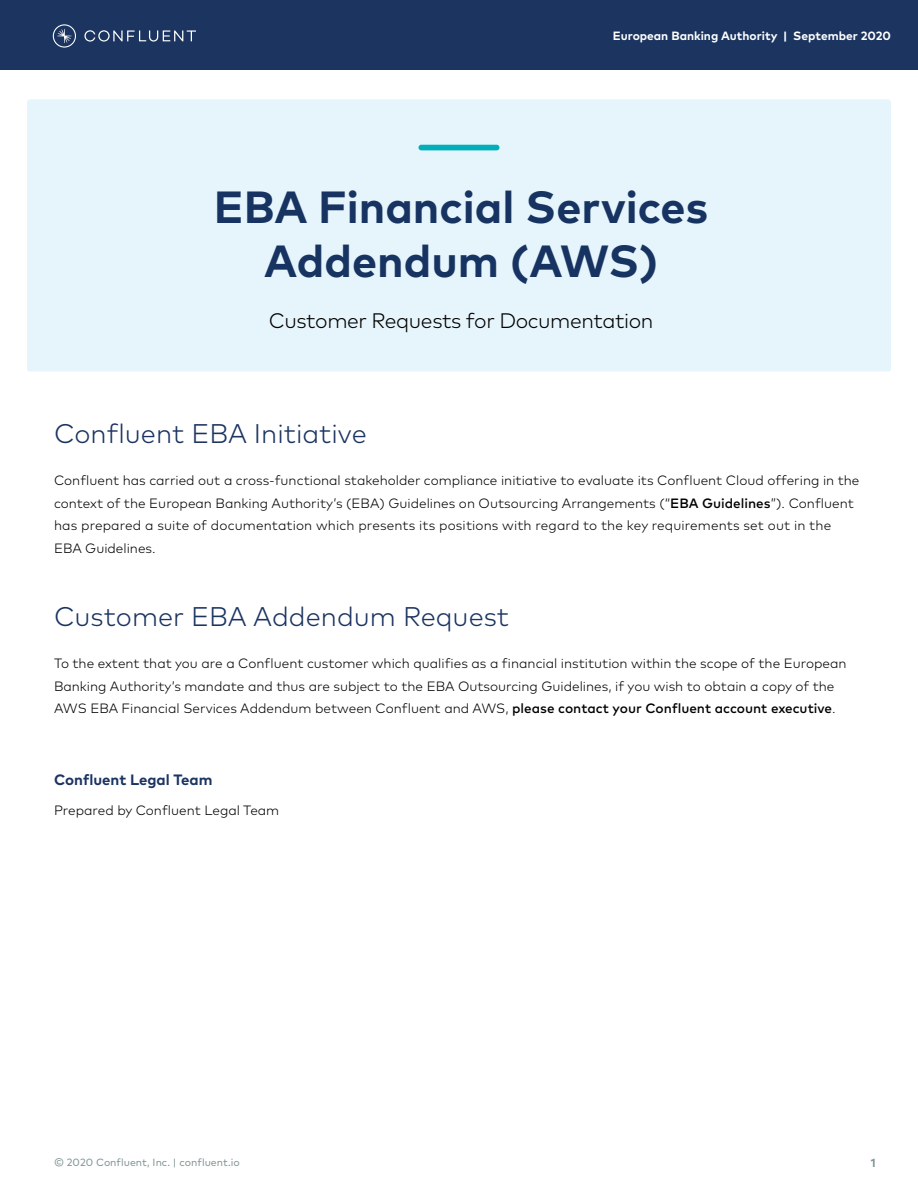
<style>
.page{position:relative;width:918px;height:1188px;background:#fff}
.page>*{position:absolute;margin:0;border:0;box-sizing:border-box;transform-origin:0 0}
.t1{font:700 45px/54px "Mark Pro";color:#173361;text-align:center}
.t2{font:300 27px "Mark Pro";color:#1b3461}
.t3{font:300 21px "Mark Pro";letter-spacing:-.02em;color:#000}
.t4{font:700 15px "Mark Pro";color:#1b3461}
.t5{font:300 13.5px/22.5px "Mark Pro";color:#000}
.t6{font:700 12px "Mark Pro";color:#fff}
.t7{font:700 12px "Mark OT";color:#819494}
.t8{font:10.5px "Mark OT";color:#819494}
.s1{font-weight:500}
</style>
<div class="page">
<div style="left:0;top:0;width:918px;height:69px;background:#1b3460"></div>
<svg style="left:84px;top:30px;width:112px;height:12px"></svg>
<svg style="left:53px;top:24px;width:23px;height:24px"></svg>
<div style="left:27px;top:99px;width:864px;height:273px;background:#e6f5fb;border-radius:3px"></div>
<div style="left:418px;top:145px;width:82px;height:5px;background:#00afba;border-radius:3px"></div>
<p class="t6" style="left:613px;top:27px;width:280px">European Banking Authority | September 2020</p>
<p class="t6" style="left:727px;top:27px;width:166px">European Banking Authority</p>
<h1 class="t1" style="left:214px;top:177px;width:496px">EBA Financial Services<br>Addendum (AWS)</h1>
<h3 class="t3" style="left:269px;top:305px;width:386px">Customer Requests for Documentation</h3>
<h2 class="t2" style="left:54px;top:413px;width:314px">Confluent EBA Initiative</h2>
<p class="t5" style="left:54px;top:468px;width:807px">Confluent has carried out a cross-functional stakeholder compliance initiative to evaluate its Confluent Cloud offering in the context of the European Banking Authority’s (EBA) Guidelines on Outsourcing Arrangements (“<span class="s1">EBA Guidelines</span>”). Confluent has prepared a suite of documentation which presents its positions with regard to the key requirements set out in the EBA Guidelines.</p>
<h2 class="t2" style="left:54px;top:596px;width:457px">Customer EBA Addendum Request</h2>
<p class="t5" style="left:54px;top:651px;width:794px">To the extent that you are a Confluent customer which qualifies as a financial institution within the scope of the European<br>Banking Authority’s mandate and thus are subject to the EBA Outsourcing Guidelines, if you wish to obtain a copy of the<br>AWS EBA Financial Services Addendum between Confluent and AWS, <span class="s1">please contact your Confluent account executive</span>.</p>
<p class="t4" style="left:54px;top:769px;width:160px">Confluent Legal Team</p>
<p class="t5" style="left:54px;top:798px;width:227px">Prepared by Confluent Legal Team</p>
<p class="t8" style="left:54px;top:1156px;width:187px">© 2020 Confluent, Inc. | confluent.io</p>
<p class="t7" style="left:871px;top:1155px;width:6px">1</p>
</div>
